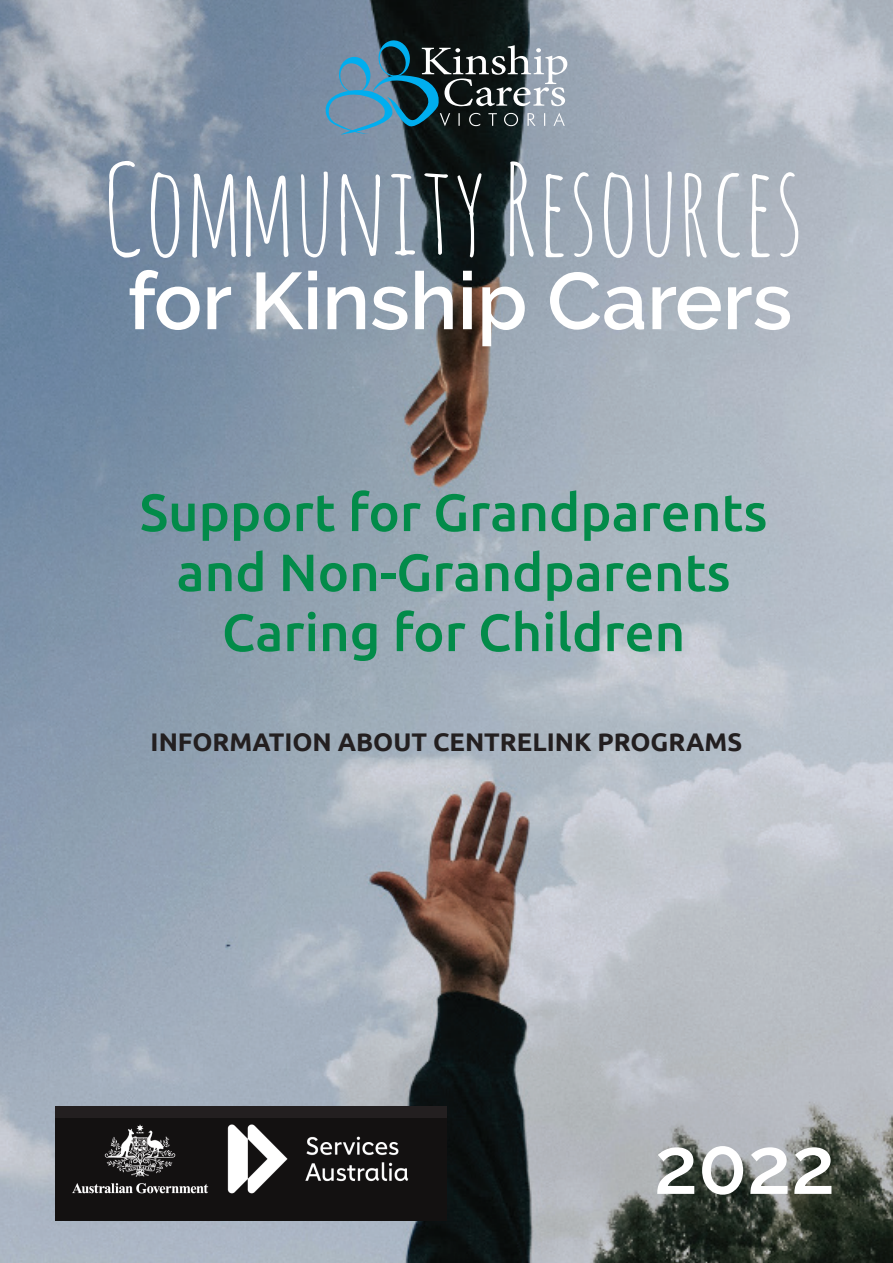
<style>
.page{position:relative;width:893px;height:1263px;background:#fff}
.page>*{position:absolute;margin:0;border:0;box-sizing:border-box;transform-origin:0 0}
.t1{font:123.9px "Amatic SC";color:#fff}
.t2{font:600 80.1px "Raleway";color:#fff}
.t3{font:500 52.5px/60px "Ubuntu";color:#028b49;text-align:center}
.t4{font:700 25.5px "Ubuntu";color:#231f20}
</style>
<div class="page">
<img style="left:0;top:0;width:893px;height:1263px">
<svg style="left:322px;top:40px;width:245px;height:95px;background:#516a77"></svg>
<div style="left:55px;top:1106px;width:391px;height:114px;background:#231f20"></div>
<img style="left:55px;top:1118px;width:391px;height:102px">
<h1 class="t1" style="left:103px;top:130px;width:703px">Community Resources</h1>
<h2 class="t2" style="left:128px;top:255px;width:666px">for Kinship Carers</h2>
<p class="t3" style="left:140px;top:480px;width:629px">Support for Grandparents and Non-Grandparents<br>Caring for Children</p>
<p class="t4" style="left:151px;top:727px;width:593px">INFORMATION ABOUT CENTRELINK PROGRAMS</p>
<h2 class="t2" style="left:654px;top:1119px;width:183px">2022</h2>
</div>
